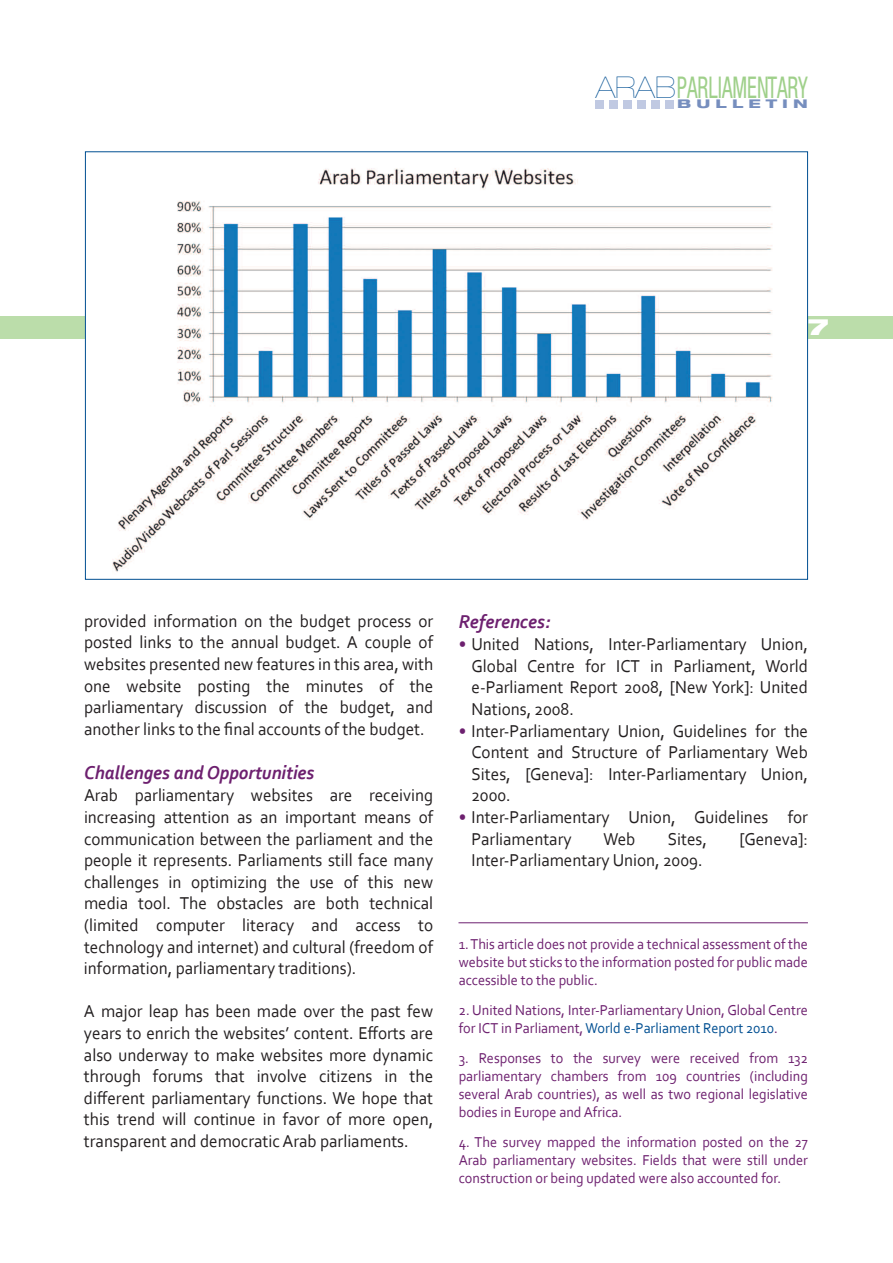
<style>
.page{position:relative;width:893px;height:1263px;background:#fff}
.page>*{position:absolute;margin:0;border:0;box-sizing:border-box;transform-origin:0 0}
.t1{font:condensed 30px "Helvetica Neue";color:#9fd08a;scale:.7 1}
.t2{font:900 expanded 22.5px "Helvetica Neue";color:#fff}
.t3{font:italic 700 19.5px "Corbel";color:#6d206f;scale:.95 1}
.t4{font:18px/21.6px "Corbel";color:#231f20;text-align:justify;scale:.95 1}
.t5{font:15px/18px "Corbel";color:#6d206f;text-align:justify;scale:.95 1}
.t6{font:800 expanded 12px "Helvetica Neue";letter-spacing:.34em;color:#768ebe;scale:1.25 1}
.s1{font-weight:900;font-stretch:expanded;color:#004f92}
.s2{color:#6d206f}
.s3{color:#004f92}
</style>
<div class="page">
<div style="left:0;top:316px;width:893px;height:23px;background:#bda"></div>
<div style="left:665px;top:100px;width:8px;height:8px;background:#c0c9e2"></div>
<div style="left:651px;top:100px;width:8px;height:8px;background:#c0c9e2"></div>
<div style="left:637px;top:100px;width:9px;height:8px;background:#c0c9e2"></div>
<div style="left:623px;top:100px;width:8px;height:8px;background:#c0c9e2"></div>
<div style="left:609px;top:100px;width:9px;height:8px;background:#c0c9e2"></div>
<div style="left:596px;top:100px;width:8px;height:8px;background:#c0c9e2"></div>
<div style="left:86px;top:152px;width:721px;height:427px;background:#fff"></div>
<img style="left:112px;top:168px;width:661px;height:404px">
<hr style="left:458px;top:922px;width:350px;height:1px;background:#6d206f">
<h1 class="t1" style="left:596px;top:77px;width:305px"><span class="s1">ARAB</span>PARLIAMENTARY</h1>
<p class="t6" style="left:677px;top:99px;width:106px">BULLETIN</p>
<p class="t2" style="left:808px;top:318px;width:22px">7</p>
<p class="t4" style="left:84px;top:610px;width:369px">provided information on the budget process or posted links to the annual budget. A couple of websites presented new features in this area, with one website posting the minutes of the parliamentary discussion of the budget, and another links to the final accounts of the budget.</p>
<p class="t3" style="left:84px;top:760px;width:244px">Challenges and Opportunities</p>
<p class="t4" style="left:84px;top:784px;width:369px">Arab parliamentary websites are receiving increasing attention as an important means of communication between the parliament and the people it represents. Parliaments still face many challenges in optimizing the use of this new media tool. The obstacles are both technical (limited computer literacy and access to technology and internet) and cultural (freedom of information, parliamentary traditions).</p>
<p class="t4" style="left:84px;top:1000px;width:369px">A major leap has been made over the past few years to enrich the websites’ content. Efforts are also underway to make websites more dynamic through forums that involve citizens in the different parliamentary functions. We hope that this trend will continue in favor of more open, transparent and democratic Arab parliaments.</p>
<p class="t3" style="left:459px;top:609px;width:98px">References:</p>
<p class="t4" style="left:471px;top:633px;width:356px;text-indent:-13px"><span class="s2">•</span> United Nations, Inter-Parliamentary Union, Global Centre for ICT in Parliament, World e-Parliament Report 2008, [New York]: United Nations, 2008.</p>
<p class="t4" style="left:471px;top:719px;width:356px;text-indent:-13px"><span class="s2">•</span> Inter-Parliamentary Union, Guidelines for the Content and Structure of Parliamentary Web Sites, [Geneva]: Inter-Parliamentary Union, 2000.</p>
<p class="t4" style="left:471px;top:806px;width:356px;text-indent:-13px"><span class="s2">•</span> Inter-Parliamentary Union, Guidelines for<br>Parliamentary</p>
<p class="t4" style="left:603px;top:827px;width:35px">Web</p>
<p class="t4" style="left:668px;top:827px;width:43px">Sites,</p>
<p class="t4" style="left:740px;top:827px;width:73px">[Geneva]:</p>
<p class="t4" style="left:471px;top:849px;width:245px">Inter-Parliamentary Union, 2009.</p>
<p class="t5" style="left:459px;top:935px;width:369px">1.This article does not provide a technical assessment of the website but sticks to the information posted for public made accessible to the public.</p>
<p class="t5" style="left:459px;top:1001px;width:369px">2. United Nations, Inter-Parliamentary Union, Global Centre for ICT in Parliament,<span class="s3">World e-Parliament Report 2010</span>.</p>
<p class="t5" style="left:459px;top:1049px;width:369px">3. Responses to the survey were received from 132 parliamentary chambers from 109 countries (including several Arab countries), as well as two regional legislative bodies in Europe and Africa.</p>
<p class="t5" style="left:459px;top:1133px;width:369px">4. The survey mapped the information posted on the 27<br>Arab parliamentary websites. Fields that were still under construction or being updated were also accounted for.</p>
</div>
